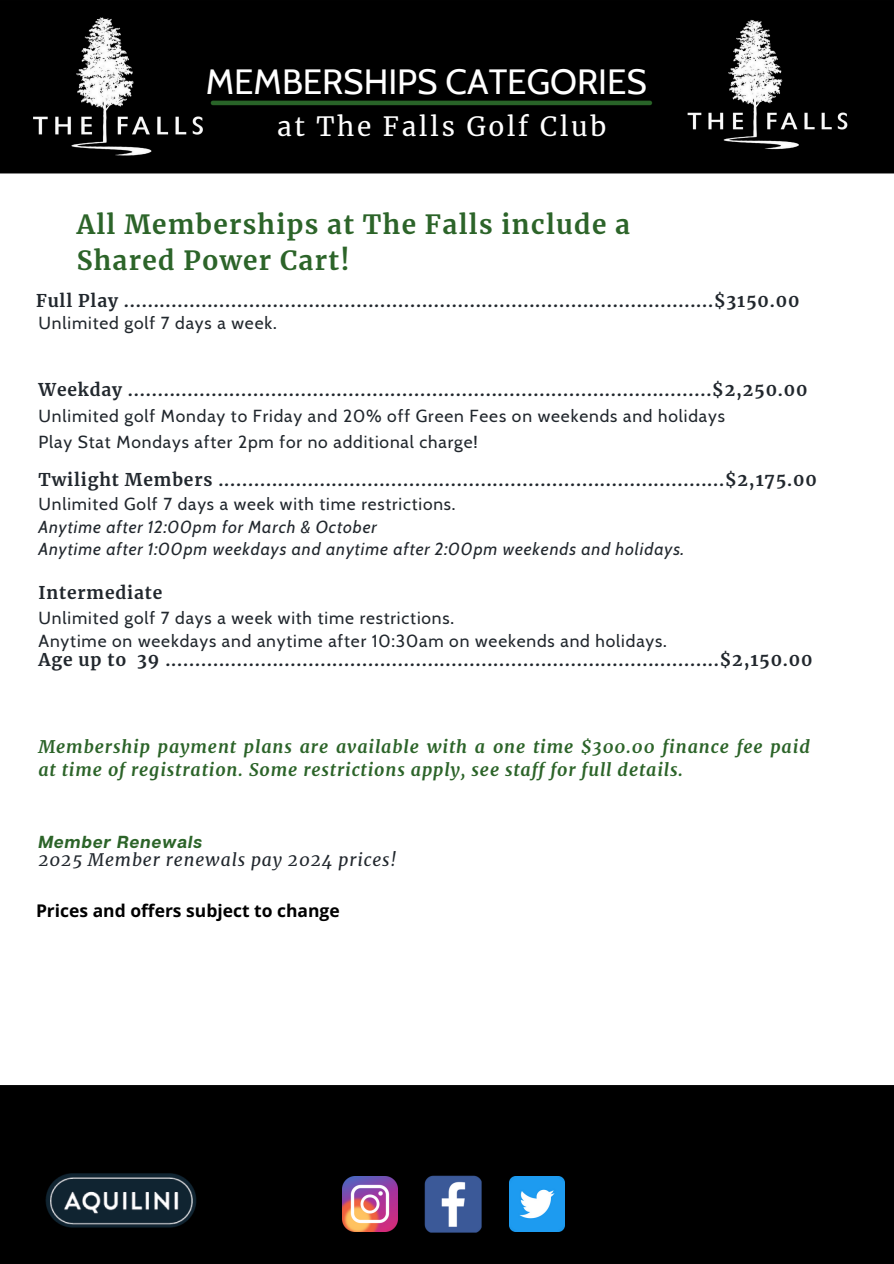
<style>
.page{position:relative;width:894px;height:1264px;background:#fff}
.page>*{position:absolute;margin:0;border:0;box-sizing:border-box;transform-origin:0 0}
.t1{font:34.95px "Cabin";color:#fff}
.t2{font:700 26.25px/36px "Merriweather";letter-spacing:.05em;color:#2c6429}
.t3{font:26.25px "Merriweather";letter-spacing:.1em;color:#fff}
.t4{font:italic 700 17.55px/22.5px "Merriweather";letter-spacing:.05em;color:#2c6429}
.t5{font:700 17.4px "Merriweather";letter-spacing:.05em;color:#21272d}
.t6{font:17.4px "Cabin";letter-spacing:.05em;color:#21272d}
.t7{font:italic 17.4px "Merriweather";letter-spacing:.05em;color:#21272d}
.t8{font:700 17.4px "Open Sans";color:#000}
.t9{font:italic 700 17.4px "Articulat CF";letter-spacing:.05em;color:#2c6429}
.t10{font:italic 17.25px "Cabin";letter-spacing:.05em;color:#21272d}
.t11{font:17.25px "Cabin";letter-spacing:.05em;color:#21272d}
</style>
<div class="page">
<div style="left:0;top:1085px;width:893px;height:178px;background:#000"></div>
<div style="left:0;top:0;width:893px;height:174px;background:#000"></div>
<img style="left:0;top:1136px;width:255px;height:127px">
<img style="left:509px;top:1176px;width:55px;height:55px">
<img style="left:342px;top:1176px;width:55px;height:55px">
<img style="left:415px;top:1116px;width:38px;height:38px">
<img style="left:417px;top:1168px;width:71px;height:71px">
<img style="left:26px;top:10px;width:184px;height:154px">
<img style="left:680px;top:13px;width:173px;height:144px">
<h4 class="t1" style="left:206px;top:61px;width:442px">MEMBERSHIPS CATEGORIES</h4>
<p class="t3" style="left:277px;top:110px;width:331px">at The Falls Golf Club</p>
<p class="t2" style="left:77px;top:206px;width:554px">All Memberships at The Falls include a<br>Shared Power Cart!</p>
<p class="t5" style="left:36px;top:290px;width:764px">Full Play ...................................................................................................$3150.00</p>
<h4 class="t6" style="left:38px;top:313px;width:240px">Unlimited golf 7 days a week.</h4>
<p class="t5" style="left:38px;top:379px;width:770px">Weekday ..................................................................................................$2,250.00</p>
<p class="t6" style="left:38px;top:405px;width:688px">Unlimited golf Monday to Friday and 20% off Green Fees on weekends and holidays</p>
<p class="t6" style="left:38px;top:431px;width:440px">Play Stat Mondays after 2pm for no additional charge!</p>
<h4 class="t5" style="left:38px;top:469px;width:779px">Twilight Members .....................................................................................$2,175.00</h4>
<h4 class="t11" style="left:38px;top:493px;width:418px">Unlimited Golf 7 days a week with time restrictions.</h4>
<h4 class="t10" style="left:38px;top:516px;width:340px">Anytime after 12:00pm for March &amp; October</h4>
<h4 class="t10" style="left:38px;top:538px;width:647px">Anytime after 1:00pm weekdays and anytime after 2:00pm weekends and holidays.</h4>
<p class="t5" style="left:38px;top:582px;width:125px">Intermediate</p>
<p class="t6" style="left:38px;top:607px;width:417px">Unlimited golf 7 days a week with time restrictions.</p>
<h4 class="t6" style="left:38px;top:630px;width:629px">Anytime on weekdays and anytime after 10:30am on weekends and holidays.</h4>
<p class="t5" style="left:38px;top:649px;width:775px">Age up to 39 .............................................................................................$2,150.00</p>
<p class="t4" style="left:38px;top:735px;width:772px">Membership payment plans are available with a one time $300.00 finance fee paid at time of registration. Some restrictions apply, see staff for full details.</p>
<p class="t9" style="left:38px;top:830px;width:165px">Member Renewals</p>
<h4 class="t7" style="left:38px;top:848px;width:359px">2025 Member renewals pay 2024 prices!</h4>
<h2 class="t8" style="left:36px;top:898px;width:305px">Prices and offers subject to change</h2>
</div>
